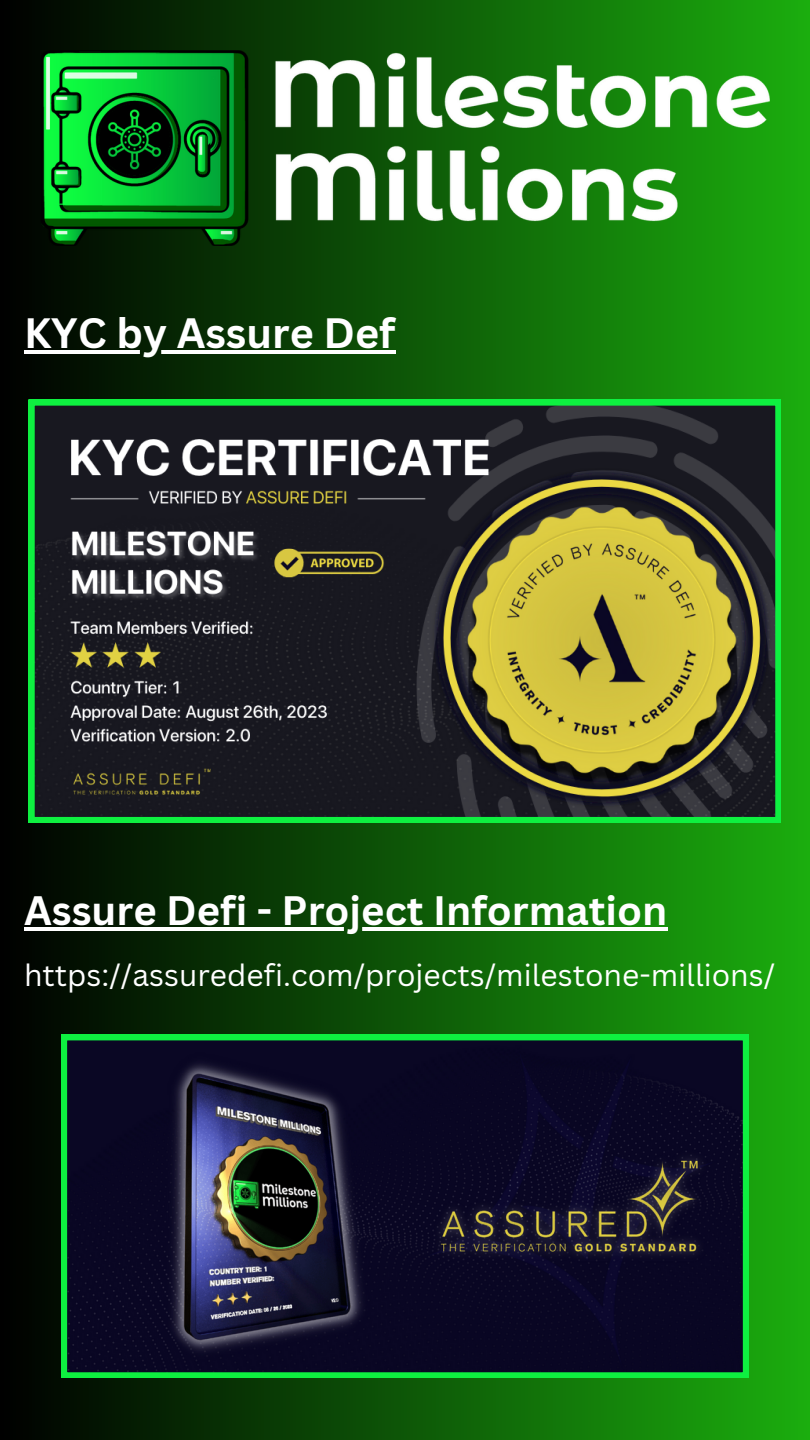
<style>
.page{position:relative;width:810px;height:1440px;background:#fff}
.page>*{position:absolute;margin:0;border:0;box-sizing:border-box;transform-origin:0 0}
.t1{font:700 41.3px "Canva Sans";color:#fff}
.t2{font:700 40px "Canva Sans";color:#fff}
.t3{font:30px "Canva Sans";color:#fff}
</style>
<div class="page">
<div style="left:0;top:0;width:810px;height:1440px;background:linear-gradient(to right,#000,#1bad0e)"></div>
<img style="left:40px;top:50px;width:730px;height:195px">
<svg style="left:29px;top:400px;width:752px;height:423px;background:#494f34"></svg>
<svg style="left:61px;top:1034px;width:688px;height:344px;background:#151f2d"></svg>
<hr style="left:24px;top:350px;width:371px;height:4px;background:#fff">
<hr style="left:24px;top:927px;width:643px;height:4px;background:#fff">
<p class="t1" style="left:24px;top:304px;width:373px">KYC by Assure Def</p>
<p class="t2" style="left:24px;top:882px;width:645px">Assure Defi - Project Information</p>
<p class="t3" style="left:24px;top:954px;width:753px">https://assuredefi.com/projects/milestone-millions/</p>
</div>
